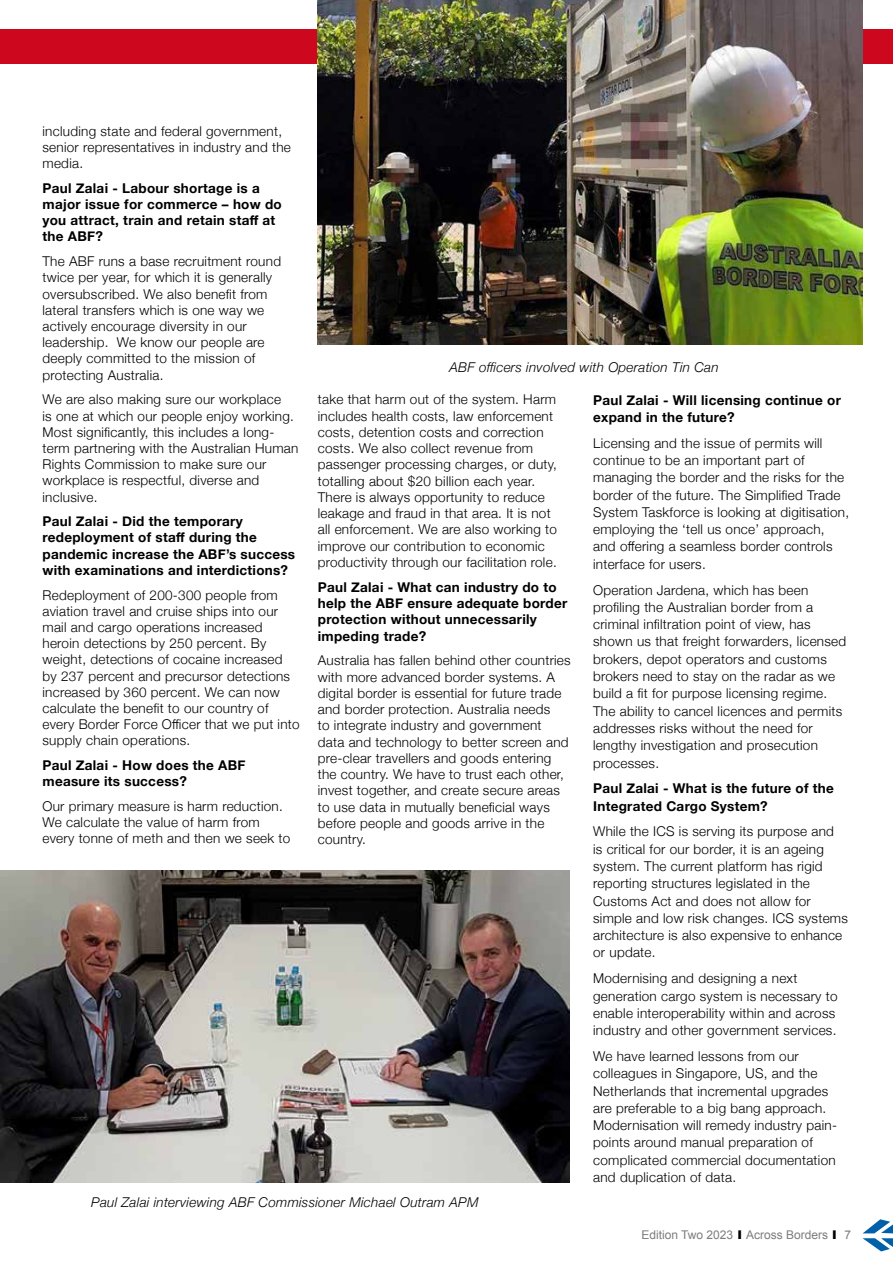
<style>
.page{position:relative;width:893px;height:1263px;background:#fff}
.page>*{position:absolute;margin:0;border:0;box-sizing:border-box;transform-origin:0 0}
.t1{font:300 13.5px/16.2px "Helvetica Neue";letter-spacing:.02em;color:#000}
.t2{font:700 13.5px/16.2px "Helvetica Neue";letter-spacing:.02em;color:#000}
.t3{font:italic 300 13.5px "Helvetica Neue";letter-spacing:.02em;color:#000}
.t4{font:12px "Arial";color:#7b7c7e}
.s1{font-weight:900;color:#000}
</style>
<div class="page">
<svg style="left:863px;top:1219px;width:30px;height:32px"></svg>
<div style="left:0;top:30px;width:893px;height:34px;background:#cd071e"></div>
<img style="left:318px;top:0;width:545px;height:345px">
<img style="left:0;top:870px;width:570px;height:312px">
<p class="t1" style="left:43px;top:122px;width:250px">including state and federal government, senior representatives in industry and the media.</p>
<p class="t2" style="left:43px;top:180px;width:241px">Paul Zalai - Labour shortage is a major issue for commerce – how do you attract, train and retain staff at the ABF?</p>
<p class="t1" style="left:43px;top:252px;width:240px">The ABF runs a base recruitment round twice per year, for which it is generally oversubscribed. We also benefit from lateral transfers which is one way we actively encourage diversity in our leadership. We know our people are deeply committed to the mission of protecting Australia.</p>
<p class="t1" style="left:43px;top:390px;width:257px">We are also making sure our workplace<br>is one at which our people enjoy working.<br>Most significantly, this includes a long&shy;term partnering with the Australian Human Rights Commission to make sure our workplace is respectful, diverse and inclusive.</p>
<p class="t2" style="left:43px;top:514px;width:254px">Paul Zalai - Did the temporary redeployment of staff during the pandemic increase the ABF’s success with examinations and interdictions?</p>
<p class="t1" style="left:43px;top:586px;width:259px">Redeployment of 200-300 people from aviation travel and cruise ships into our mail and cargo operations increased heroin detections by 250 percent. By weight, detections of cocaine increased by 237 percent and precursor detections increased by 360 percent. We can now calculate the benefit to our country of every Border Force Officer that we put into supply chain operations.</p>
<p class="t2" style="left:43px;top:757px;width:205px">Paul Zalai - How does the ABF measure its success?</p>
<p class="t1" style="left:43px;top:797px;width:249px">Our primary measure is harm reduction.<br>We calculate the value of harm from every tonne of meth and then we seek to</p>
<p class="t3" style="left:449px;top:357px;width:271px">ABF officers involved with Operation Tin Can</p>
<p class="t1" style="left:318px;top:390px;width:241px">take that harm out of the system. Harm includes health costs, law enforcement costs, detention costs and correction costs. We also collect revenue from passenger processing charges, or duty, totalling about $20 billion each year.<br>There is always opportunity to reduce leakage and fraud in that area. It is not all enforcement. We are also working to improve our contribution to economic productivity through our facilitation role.</p>
<p class="t2" style="left:318px;top:579px;width:251px">Paul Zalai - What can industry do to help the ABF ensure adequate border protection without unnecessarily impeding trade?</p>
<p class="t1" style="left:318px;top:651px;width:254px">Australia has fallen behind other countries with more advanced border systems. A digital border is essential for future trade and border protection. Australia needs<br>to integrate industry and government data and technology to better screen and pre-clear travellers and goods entering the country. We have to trust each other, invest together, and create secure areas to use data in mutually beneficial ways before people and goods arrive in the country.</p>
<p class="t2" style="left:593px;top:391px;width:249px;line-height:17.2px">Paul Zalai - Will licensing continue or expand in the future?</p>
<p class="t1" style="left:593px;top:433px;width:257px;line-height:17.2px">Licensing and the issue of permits will continue to be an important part of managing the border and the risks for the border of the future. The Simplified Trade System Taskforce is looking at digitisation, employing the ‘tell us once’ approach, and offering a seamless border controls interface for users.</p>
<p class="t1" style="left:593px;top:580px;width:255px;line-height:17.2px">Operation Jardena, which has been profiling the Australian border from a criminal infiltration point of view, has shown us that freight forwarders, licensed brokers, depot operators and customs brokers need to stay on the radar as we build a fit for purpose licensing regime.<br>The ability to cancel licences and permits addresses risks without the need for lengthy investigation and prosecution processes.</p>
<p class="t2" style="left:593px;top:780px;width:242px;line-height:17.2px">Paul Zalai - What is the future of the<br>Integrated Cargo System?</p>
<p class="t1" style="left:593px;top:822px;width:256px;line-height:17.2px">While the ICS is serving its purpose and<br>is critical for our border, it is an ageing system. The current platform has rigid reporting structures legislated in the Customs Act and does not allow for simple and low risk changes. ICS systems architecture is also expensive to enhance or update.</p>
<p class="t1" style="left:593px;top:969px;width:246px;line-height:17.2px">Modernising and designing a next generation cargo system is necessary to enable interoperability within and across industry and other government services.</p>
<p class="t1" style="left:593px;top:1046px;width:245px;line-height:17.2px">We have learned lessons from our colleagues in Singapore, US, and the Netherlands that incremental upgrades are preferable to a big bang approach.<br>Modernisation will remedy industry pain&shy;points around manual preparation of complicated commercial documentation and duplication of data.</p>
<p class="t3" style="left:91px;top:1191px;width:389px">Paul Zalai interviewing ABF Commissioner Michael Outram APM</p>
<p class="t4" style="left:641px;top:1227px;width:211px">Edition Two 2023 <span class="s1">I</span> Across Borders <span class="s1">I</span> 7</p>
</div>
